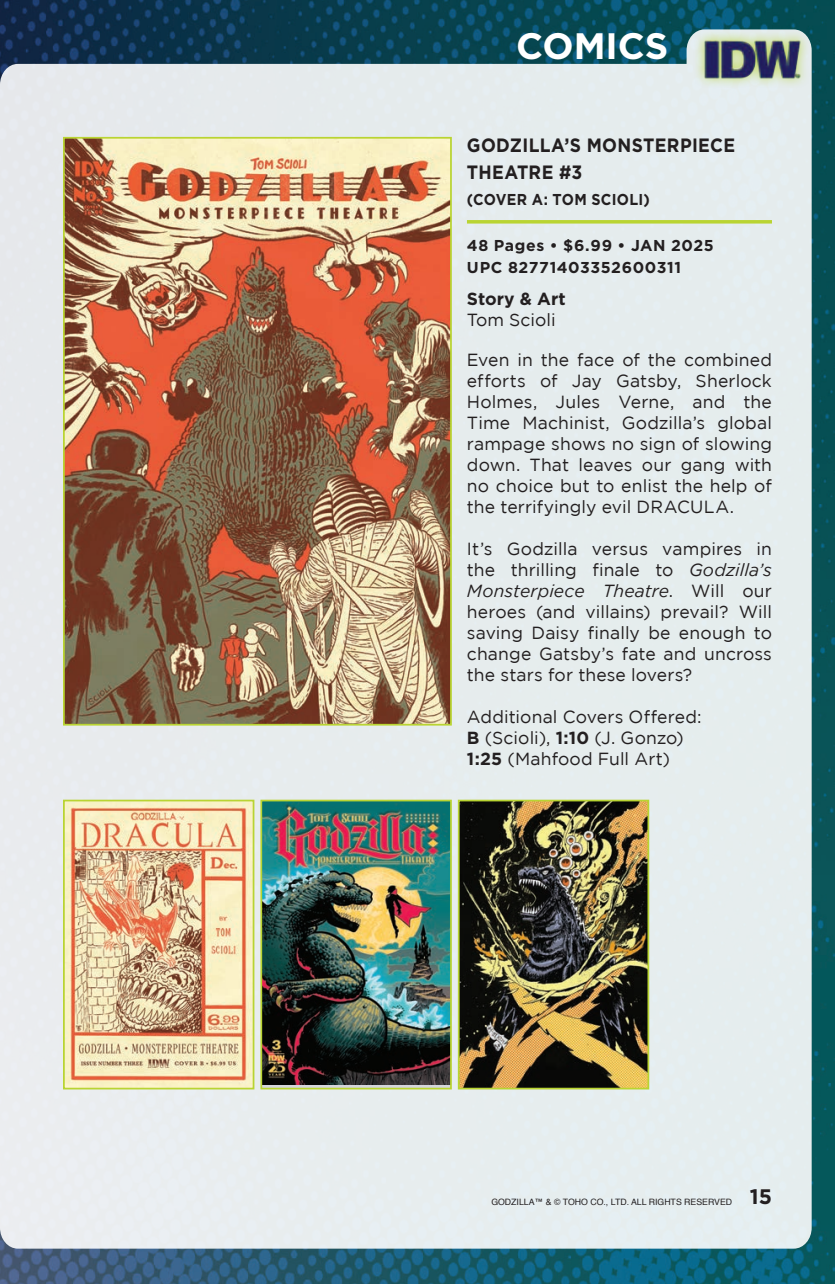
<style>
.page{position:relative;width:835px;height:1284px;background:#fff}
.page>*{position:absolute;margin:0;border:0;box-sizing:border-box;transform-origin:0 0}
.t1{font:700 36.75px "Gotham";color:#fff}
.t2{font:700 21px "Gotham";color:#231f20}
.t3{font:700 19.25px/26.2px "Gotham";letter-spacing:.02em;color:#231f20;scale:.91 1}
.t4{font:17.5px/21px "Gotham";letter-spacing:.005em;color:#231f20;text-align:justify}
.t5{font:700 17.5px "Gotham";color:#231f20}
.t6{font:700 15.75px/22.8px "Gotham";letter-spacing:.035em;color:#231f20}
.t7{font:700 15.75px "Gotham";letter-spacing:.035em;color:#231f20;scale:.91 1}
.t8{font:8.75px "Helvetica";color:#231f20}
.s1{font-style:italic}
.s2{font-weight:700}
</style>
<div class="page">
<img style="left:0;top:0;width:835px;height:1284px">
<div style="left:0;top:29px;width:811px;height:1219px;background:#e6eded"></div>
<div style="left:693px;top:29px;width:118px;height:60px;background:#b8d432;opacity:.75"></div>
<img style="left:701px;top:38px;width:102px;height:43px">
<img style="left:0;top:920px;width:1px;height:254px">
<hr style="left:467px;top:220px;width:305px;height:3px;background:#b9d432">
<img style="left:66px;top:802px;width:185px;height:284px">
<div style="left:63px;top:799px;width:191px;height:290px;border:2px solid #b9d432"></div>
<img style="left:461px;top:802px;width:185px;height:284px">
<div style="left:458px;top:799px;width:191px;height:290px;border:2px solid #b9d432"></div>
<img style="left:263px;top:802px;width:186px;height:282px">
<div style="left:260px;top:799px;width:192px;height:290px;border:2px solid #b9d432"></div>
<img style="left:66px;top:140px;width:383px;height:582px">
<div style="left:63px;top:137px;width:389px;height:588px;border:2px solid #b9d432"></div>
<h1 class="t1" style="left:516px;top:22px;width:154px">COMICS</h1>
<p class="t3" style="left:467px;top:132px;width:296px">GODZILLA’S MONSTERPIECE<br>THEATRE #3</p>
<p class="t7" style="left:467px;top:189px;width:203px">(COVER A: TOM SCIOLI)</p>
<p class="t6" style="left:467px;top:233px;width:248px">48 Pages • $6.99 • JAN 2025<br>UPC 82771403352600311</p>
<p class="t5" style="left:467px;top:287px;width:100px">Story &amp; Art</p>
<p class="t4" style="left:467px;top:309px;width:90px">Tom Scioli</p>
<p class="t4" style="left:467px;top:348px;width:306px">Even in the face of the combined efforts of Jay Gatsby, Sherlock Holmes, Jules Verne, and the Time Machinist, Godzilla’s global rampage shows no sign of slowing down. That leaves our gang with no choice but to enlist the help of the terrifyingly evil DRACULA.</p>
<p class="t4" style="left:467px;top:537px;width:306px">It’s Godzilla versus vampires in the thrilling finale to <span class="s1">Godzilla’s Monsterpiece Theatre</span>. Will our heroes (and villains) prevail? Will saving Daisy finally be enough to change Gatsby’s fate and uncross the stars for these lovers?</p>
<p class="t4" style="left:467px;top:705px;width:236px;text-align:left">Additional Covers Offered:<br><span class="s2">B</span> (Scioli), <span class="s2">1:10</span> (J. Gonzo)<br><span class="s2">1:25</span> (Mahfood Full Art)</p>
<p class="t8" style="left:491px;top:1194px;width:242px">GODZILLA™ &amp; © TOHO CO., LTD. ALL RIGHTS RESERVED</p>
<p class="t2" style="left:750px;top:1182px;width:24px">15</p>
</div>
